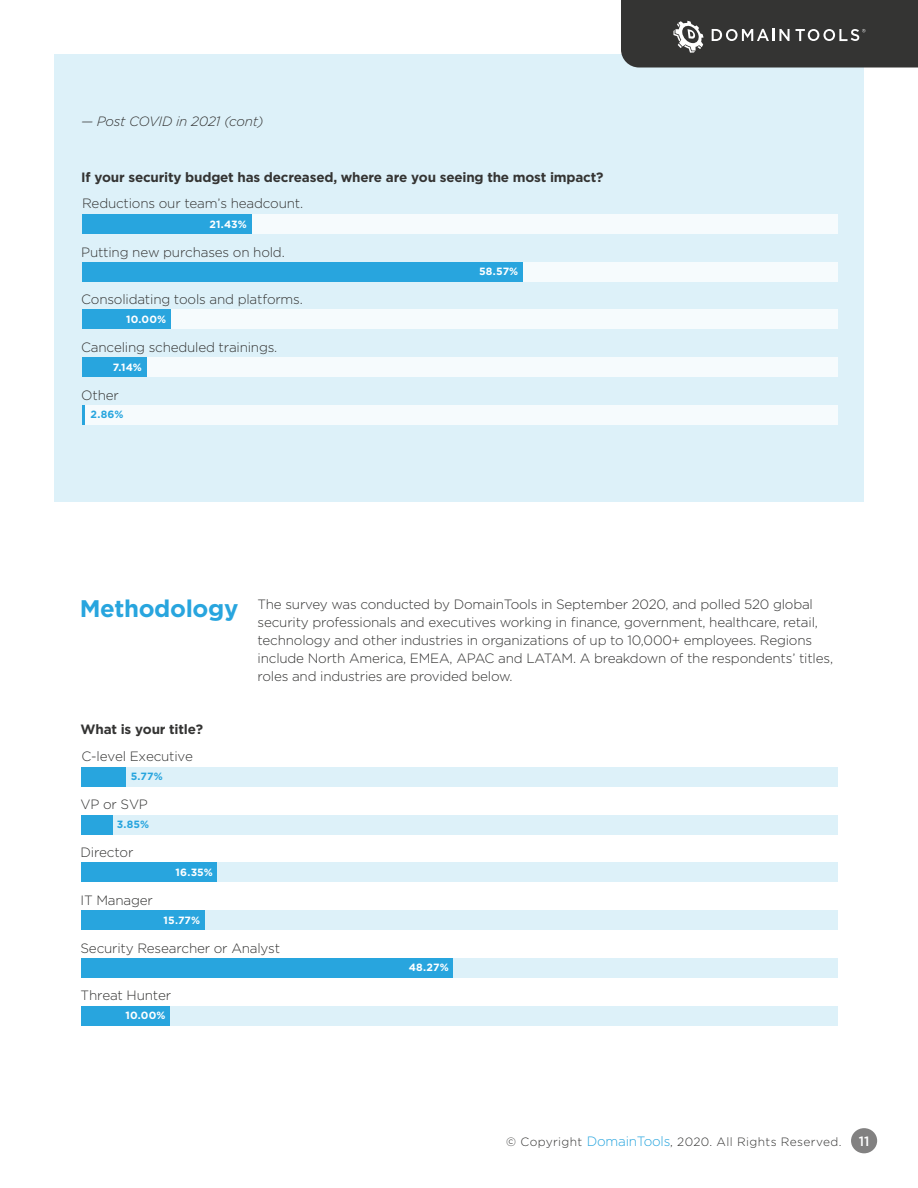
<style>
.page{position:relative;width:918px;height:1188px;background:#fff}
.page>*{position:absolute;margin:0;border:0;box-sizing:border-box;transform-origin:0 0}
.t1{font:300 13.5px/18px "Gotham";letter-spacing:-.015em;color:#343433}
.t2{font:700 13.5px "Gotham";letter-spacing:-.015em;color:#343433}
.t3{font:italic 300 13.5px "Gotham";letter-spacing:-.015em;color:#343433}
.t4{font:500 13.5px "Gotham";color:#fff}
.t5{font:300 12px "Gotham";letter-spacing:.03em;color:#343433}
.t6{font:700 10.5px "Gotham";letter-spacing:.01em;color:#fff}
.t7{font:700 10.5px "Gotham";color:#28a5de}
.s1{font-weight:700;font-size:24px;color:#28a5de}
.s2{font-size:13.5px;color:#28a5de}
</style>
<div class="page">
<div style="left:54px;top:54px;width:810px;height:448px;background:#ddf1f9"></div>
<div style="left:82px;top:214px;width:756px;height:20px;background:#f6fbfd"></div>
<div style="left:82px;top:214px;width:169px;height:20px;background:#28a5de"></div>
<div style="left:82px;top:262px;width:756px;height:19px;background:#f6fbfd"></div>
<div style="left:82px;top:310px;width:756px;height:19px;background:#f6fbfd"></div>
<div style="left:82px;top:405px;width:756px;height:20px;background:#f6fbfd"></div>
<div style="left:82px;top:357px;width:756px;height:20px;background:#f6fbfd"></div>
<div style="left:82px;top:262px;width:441px;height:19px;background:#28a5de"></div>
<div style="left:82px;top:310px;width:89px;height:19px;background:#28a5de"></div>
<hr style="left:82px;top:405px;width:3px;height:20px;background:#28a5de">
<div style="left:82px;top:357px;width:64px;height:20px;background:#28a5de"></div>
<div style="left:81px;top:767px;width:756px;height:20px;background:#ddf1f9"></div>
<div style="left:81px;top:767px;width:45px;height:20px;background:#28a5de"></div>
<div style="left:81px;top:815px;width:756px;height:19px;background:#ddf1f9"></div>
<div style="left:81px;top:863px;width:756px;height:19px;background:#ddf1f9"></div>
<div style="left:81px;top:958px;width:756px;height:20px;background:#ddf1f9"></div>
<div style="left:81px;top:1006px;width:756px;height:19px;background:#ddf1f9"></div>
<div style="left:81px;top:910px;width:756px;height:20px;background:#ddf1f9"></div>
<div style="left:81px;top:815px;width:32px;height:19px;background:#28a5de"></div>
<div style="left:81px;top:863px;width:136px;height:19px;background:#28a5de"></div>
<div style="left:81px;top:958px;width:372px;height:20px;background:#28a5de"></div>
<div style="left:81px;top:1006px;width:89px;height:19px;background:#28a5de"></div>
<div style="left:81px;top:910px;width:124px;height:20px;background:#28a5de"></div>
<svg style="left:621px;top:0;width:297px;height:68px;background:#3f403f"></svg>
<div style="left:851px;top:1128px;width:26px;height:25px;background:#828181;border-radius:50%"></div>
<p class="t3" style="left:81px;top:112px;width:184px">— Post COVID in 2021 (cont)</p>
<p class="t2" style="left:81px;top:168px;width:524px">If your security budget has decreased, where are you seeing the most impact?</p>
<p class="t6" style="left:210px;top:217px;width:39px">21.43%</p>
<p class="t1" style="left:82px;top:194px;width:223px">Reductions our team’s headcount.</p>
<p class="t1" style="left:81px;top:242px;width:205px">Putting new purchases on hold.</p>
<p class="t1" style="left:81px;top:290px;width:223px">Consolidating tools and platforms.</p>
<p class="t6" style="left:126px;top:312px;width:41px">10.00%</p>
<p class="t1" style="left:81px;top:338px;width:198px">Canceling scheduled trainings.</p>
<p class="t6" style="left:113px;top:360px;width:31px">7.14%</p>
<p class="t1" style="left:81px;top:386px;width:39px">Other</p>
<p class="t7" style="left:91px;top:408px;width:34px">2.86%</p>
<p class="t6" style="left:479px;top:265px;width:41px">58.57%</p>
<p class="t1" style="left:258px;top:595px;width:577px;text-indent:-178px"><span class="s1">Methodology</span> The survey was conducted by DomainTools in September 2020, and polled 520 global security professionals and executives working in finance, government, healthcare, retail, technology and other industries in organizations of up to 10,000+ employees. Regions include North America, EMEA, APAC and LATAM. A breakdown of the respondents’ titles, roles and industries are provided below.</p>
<p class="t2" style="left:81px;top:721px;width:124px">What is your title?</p>
<p class="t7" style="left:131px;top:770px;width:34px">5.77%</p>
<p class="t1" style="left:81px;top:747px;width:113px">C-level Executive</p>
<p class="t1" style="left:81px;top:795px;width:69px">VP or SVP</p>
<p class="t1" style="left:81px;top:843px;width:54px">Director</p>
<p class="t7" style="left:117px;top:817px;width:34px">3.85%</p>
<p class="t1" style="left:81px;top:891px;width:74px">IT Manager</p>
<p class="t6" style="left:176px;top:865px;width:39px">16.35%</p>
<p class="t6" style="left:164px;top:913px;width:38px">15.77%</p>
<p class="t1" style="left:81px;top:939px;width:201px">Security Researcher or Analyst</p>
<p class="t1" style="left:81px;top:986px;width:92px">Threat Hunter</p>
<p class="t6" style="left:126px;top:1008px;width:41px">10.00%</p>
<p class="t6" style="left:409px;top:961px;width:41px">48.27%</p>
<p class="t5" style="left:506px;top:1134px;width:337px">© Copyright <span class="s2">DomainTools</span>, 2020. All Rights Reserved.</p>
<p class="t4" style="left:859px;top:1132px;width:12px">11</p>
</div>
